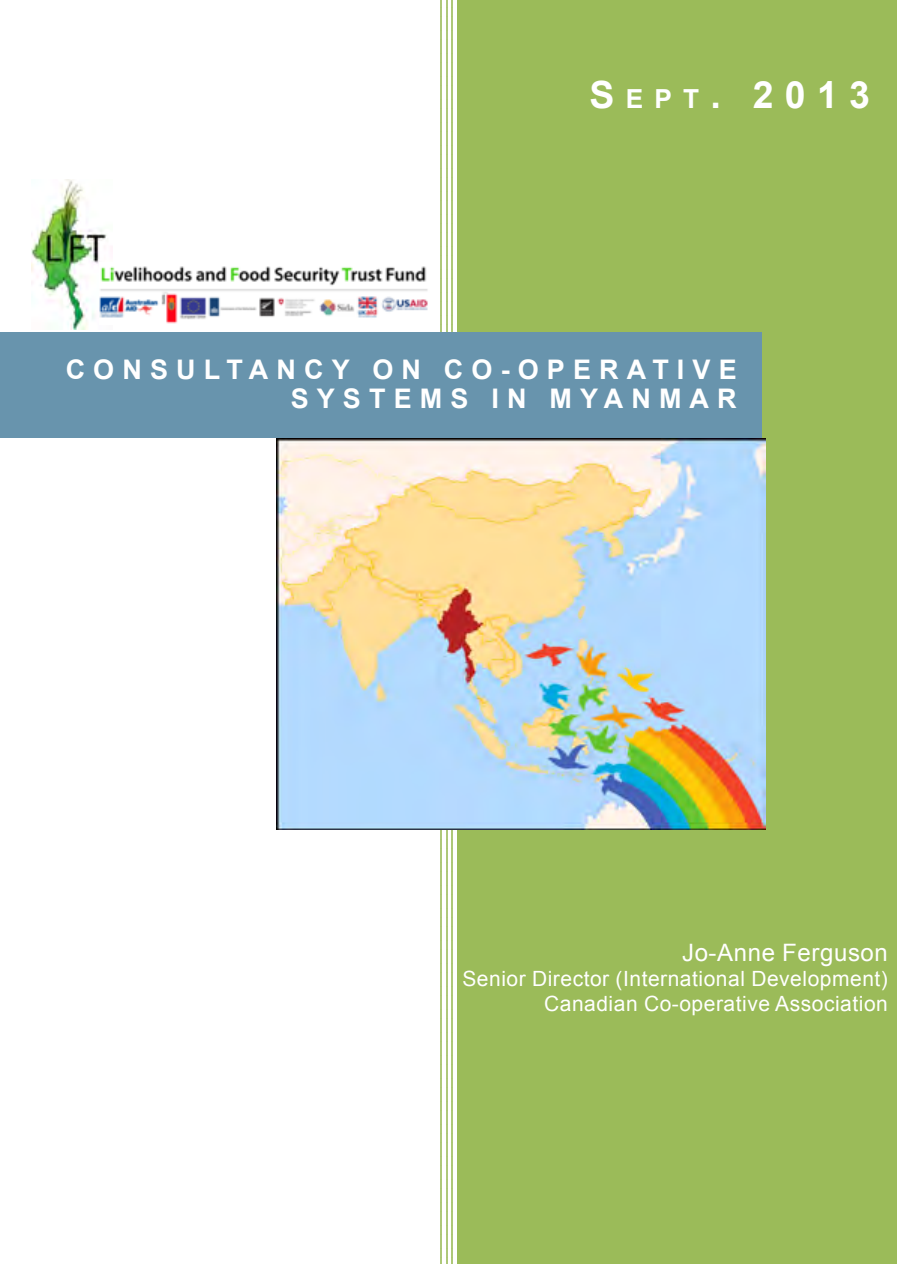
<style>
.page{position:relative;width:897px;height:1264px;background:#fff}
.page>*{position:absolute;margin:0;border:0;box-sizing:border-box;transform-origin:0 0}
.t1{font:700 37.5px "Arial";color:#fff}
.t2{font:700 27px/28.5px "Arial";letter-spacing:.3em;color:#fff;text-align:right}
.t3{font:700 26.25px "Arial";color:#fff}
.t4{font:24px "Arial";letter-spacing:.025em;color:#fff}
.t5{font:21px/24.8px "Arial";letter-spacing:.025em;color:#fff;text-align:right}
.s1{font-size:37.5px}
</style>
<div class="page">
<div style="left:456px;top:0;width:440px;height:1264px;background:#9bbb59"></div>
<svg style="left:437px;top:1px;width:19px;height:1263px"></svg>
<div style="left:0;top:332px;width:761px;height:106px;background:#6894ad"></div>
<img style="left:32px;top:180px;width:75px;height:149px">
<img style="left:100px;top:263px;width:338px;height:61px">
<img style="left:276px;top:439px;width:489px;height:390px">
<p class="t3" style="left:589px;top:81px;width:61px"><span class="s1">S</span> ept</p>
<h1 class="t1" style="left:710px;top:70px;width:161px">. 2013</h1>
<p class="t2" style="left:66px;top:356px;width:672px">CONSULTANCY ON CO-OPERATIVE<br>SYSTEMS IN MYANMAR</p>
<p class="t4" style="left:682px;top:937px;width:207px">Jo-Anne Ferguson</p>
<p class="t5" style="left:462px;top:966px;width:427px">Senior Director (International Development)<br>Canadian Co-operative Association</p>
</div>
